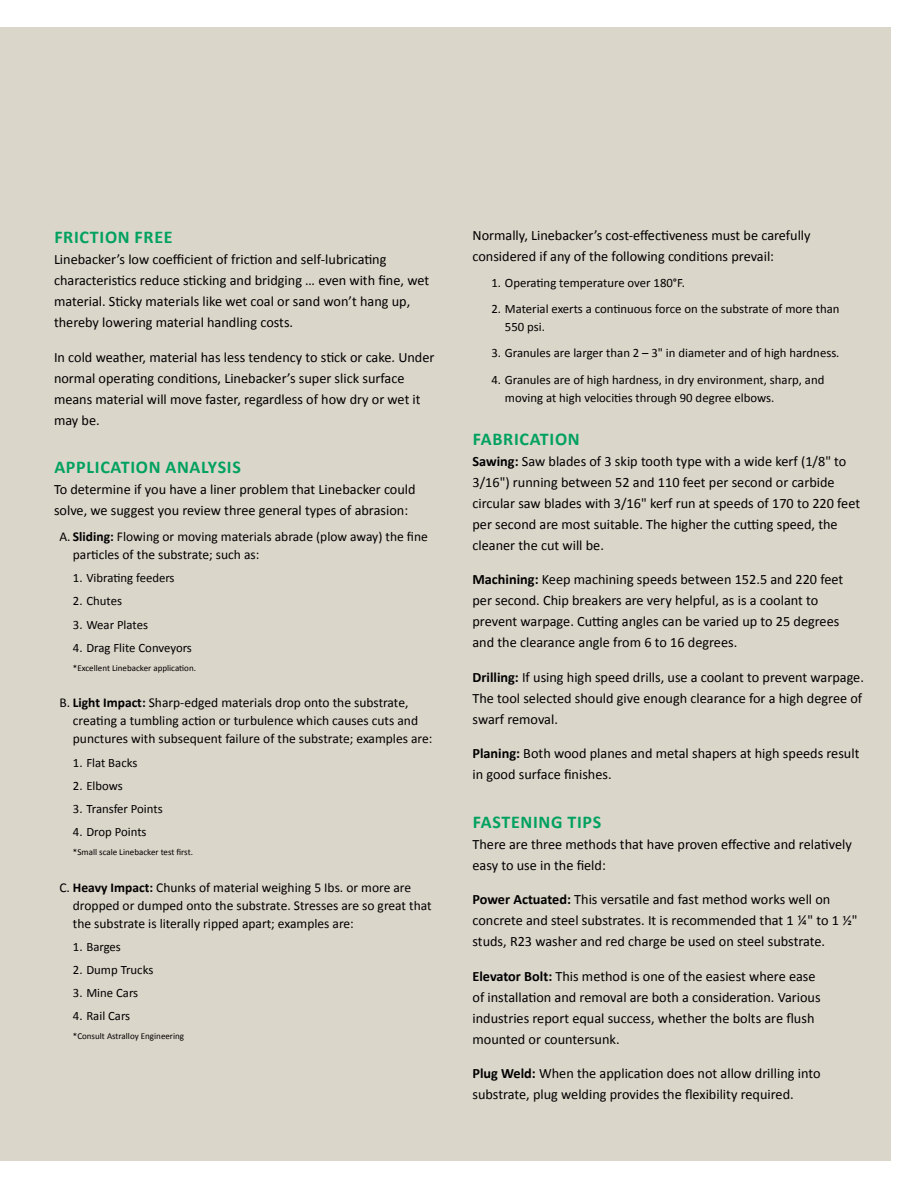
<style>
.page{position:relative;width:918px;height:1188px;background:#fff}
.page>*{position:absolute;margin:0;border:0;box-sizing:border-box;transform-origin:0 0}
.t1{font:700 18px "Calibri";letter-spacing:.04em;color:#00a160}
.t2{font:14.25px/21px "Calibri";color:#000}
.t3{font:13.5px/18px "Calibri";color:#000}
.t4{font:12.75px/18px "Calibri";color:#000}
.t5{font:9px "Calibri";color:#000}
.s1{font-weight:700}
.s2{font-family:"Foundry Sterling";font-weight:500}
</style>
<div class="page">
<div style="left:0;top:27px;width:891px;height:1134px;background:#dbd6ca"></div>
<p class="t1" style="left:54px;top:226px;width:120px">FRICTION FREE</p>
<p class="t2" style="left:54px;top:249px;width:377px">Linebacker’s low coefficient of friction and self-lubricating characteristics reduce sticking and bridging … even with fine, wet material. Sticky materials like wet coal or sand won’t hang up, thereby lowering material handling costs.</p>
<p class="t2" style="left:54px;top:346px;width:382px">In cold weather, material has less tendency to stick or cake. Under normal operating conditions, Linebacker’s super slick surface means material will move faster, regardless of how dry or wet it may be.</p>
<p class="t1" style="left:54px;top:456px;width:188px">APPLICATION ANALYSIS</p>
<p class="t2" style="left:54px;top:479px;width:363px">To determine if you have a liner problem that Linebacker could solve, we suggest you review three general types of abrasion:</p>
<p class="t3" style="left:73px;top:528px;width:357px;text-indent:-14px">A. <span class="s1">Sliding:</span> Flowing or moving materials abrade (plow away) the fine particles of the substrate; such as:</p>
<p class="t4" style="left:73px;top:569px;width:103px">1. Vibrating feeders</p>
<p class="t4" style="left:73px;top:592px;width:51px">2. Chutes</p>
<p class="t4" style="left:73px;top:615px;width:77px">3. Wear Plates</p>
<p class="t4" style="left:73px;top:638px;width:121px">4. Drag Flite Conveyors</p>
<p class="t5" style="left:73px;top:662px;width:125px">*Excellent Linebacker application.</p>
<p class="t3" style="left:73px;top:694px;width:361px;text-indent:-14px">B. <span class="s1">Light Impact:</span> Sharp-edged materials drop onto the substrate, creating a tumbling action or turbulence which causes cuts and punctures with subsequent failure of the substrate; examples are:</p>
<p class="t4" style="left:73px;top:753px;width:66px">1. Flat Backs</p>
<p class="t4" style="left:73px;top:776px;width:52px">2. Elbows</p>
<p class="t4" style="left:73px;top:800px;width:91px">3. Transfer Points</p>
<p class="t4" style="left:73px;top:823px;width:75px">4. Drop Points</p>
<p class="t5" style="left:73px;top:846px;width:122px">*Small scale Linebacker test first.</p>
<p class="t3" style="left:73px;top:878px;width:360px;text-indent:-14px">C. <span class="s1">Heavy Impact:</span> Chunks of material weighing 5 Ibs. or more are dropped or dumped onto the substrate. Stresses are so great that the substrate is literally ripped apart; examples are:</p>
<p class="t4" style="left:73px;top:938px;width:50px">1. Barges</p>
<p class="t4" style="left:73px;top:961px;width:82px">2. Dump Trucks</p>
<p class="t4" style="left:73px;top:984px;width:67px">3. Mine Cars</p>
<p class="t4" style="left:73px;top:1007px;width:59px">4. Rail Cars</p>
<p class="t5" style="left:73px;top:1030px;width:113px">*Consult Astralloy Engineering</p>
<p class="t2" style="left:472px;top:225px;width:340px">Normally, Linebacker’s cost-effectiveness must be carefully considered if any of the following conditions prevail:</p>
<p class="t4" style="left:491px;top:274px;width:195px">1. Operating temperature over 180°F.</p>
<p class="t4" style="left:505px;top:300px;width:336px;text-indent:-14px">2. Material exerts a continuous force on the substrate of more than<br>550 psi.</p>
<p class="t4" style="left:491px;top:344px;width:350px">3. Granules are larger than 2 – 3" in diameter and of high hardness.</p>
<p class="t4" style="left:505px;top:370px;width:321px;text-indent:-14px">4. Granules are of high hardness, in dry environment, sharp, and moving at high velocities through 90 degree elbows.</p>
<p class="t1" style="left:473px;top:427px;width:108px">FABRICATION</p>
<p class="t2" style="left:472px;top:451px;width:389px"><span class="s1">Sawing:</span> Saw blades of 3 skip tooth type with a wide kerf (1/8" to 3/16") running between 52 and 110 feet per second or carbide circular saw blades with 3/16" kerf run at speeds of 170 to 220 feet per second are most suitable. The higher the cutting speed, the cleaner the cut will be.</p>
<p class="t2" style="left:472px;top:569px;width:372px"><span class="s1">Machining:</span> Keep machining speeds between 152.5 and 220 feet per second. Chip breakers are very helpful, as is a coolant to prevent warpage. Cutting angles can be varied up to 25 degrees and the clearance angle from 6 to 16 degrees.</p>
<p class="t2" style="left:472px;top:667px;width:393px;text-align:justify"><span class="s1">Drilling:</span> If using high speed drills, use a coolant to prevent warpage.<br>The tool selected should give enough clearance for a high degree of swarf removal.</p>
<p class="t2" style="left:472px;top:743px;width:388px"><span class="s1">Planing:</span> Both wood planes and metal shapers at high speeds result in good surface finishes.</p>
<p class="t1" style="left:473px;top:810px;width:130px">FASTENING TIPS</p>
<p class="t2" style="left:472px;top:834px;width:381px">There are three methods that have proven effective and relatively easy to use in the field:</p>
<p class="t2" style="left:472px;top:889px;width:387px"><span class="s1">Power Actuated:</span> This versatile and fast method works well on concrete and steel substrates. It is recommended that 1 <span class="s2">¼</span>" to 1 ½" studs, R23 washer and red charge be used on steel substrate.</p>
<p class="t2" style="left:472px;top:966px;width:350px"><span class="s1">Elevator Bolt:</span> This method is one of the easiest where ease of installation and removal are both a consideration. Various industries report equal success, whether the bolts are flush mounted or countersunk.</p>
<p class="t2" style="left:472px;top:1063px;width:350px"><span class="s1">Plug Weld:</span> When the application does not allow drilling into substrate, plug welding provides the flexibility required.</p>
</div>
